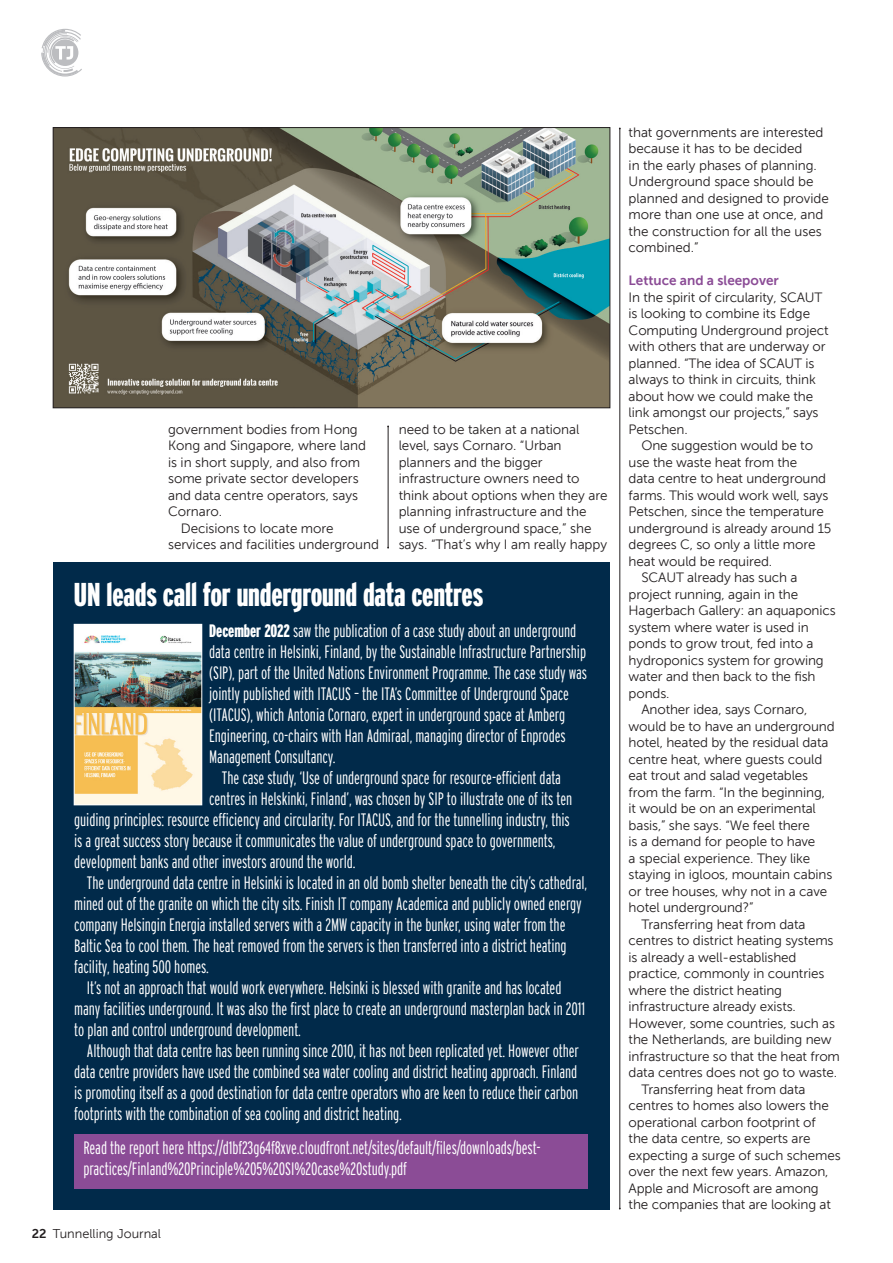
<style>
.page{position:relative;width:893px;height:1263px;background:#fff}
.page>*{position:absolute;margin:0;border:0;box-sizing:border-box;transform-origin:0 0}
.t1{font:900 33px "Interstate Compressed";letter-spacing:-.005em;color:#fff}
.t2{font:300 18px/21px "Interstate Compressed";letter-spacing:-.005em;color:#fff}
.t3{font:13.5px/16.5px "Museo Sans 300";letter-spacing:-.01em;color:#231f20}
.t4{font:13.5px "Museo Sans 700";color:#8b4c96}
.t5{font:12.75px "Museo Sans 300";color:#231f20}
.s1{font-weight:900}
.s2{font-family:"Museo Sans 700"}
</style>
<div class="page">
<svg style="left:41px;top:29px;width:41px;height:48px"></svg>
<div style="left:53px;top:562px;width:557px;height:648px;background:#012a4a"></div>
<img style="left:76px;top:626px;width:124px;height:177px">
<div style="left:74px;top:624px;width:128px;height:181px;border:1px solid #fff"></div>
<div style="left:74px;top:1134px;width:514px;height:54px;background:#8b4c96"></div>
<hr style="left:620px;top:128px;width:1px;height:1080px;background:#231f20">
<hr style="left:388px;top:426px;width:1px;height:122px;background:#231f20">
<img style="left:55px;top:129px;width:553px;height:277px">
<div style="left:53px;top:127px;width:557px;height:281px;border:1px solid #231f20"></div>
<p class="t3" style="left:168px;top:421px;width:199px">government bodies from Hong<br>Kong and Singapore, where land is in short supply, and also from some private sector developers and data centre operators, says<br>Cornaro.</p>
<p class="t3" style="left:168px;top:520px;width:212px;text-indent:13px">Decisions to locate more services and facilities underground</p>
<p class="t3" style="left:399px;top:421px;width:210px">need to be taken at a national level, says Cornaro. “Urban planners and the bigger infrastructure owners need to think about options when they are planning infrastructure and the use of underground space,” she says. “That’s why I am really happy</p>
<p class="t1" style="left:74px;top:576px;width:411px">UN leads call for underground data centres</p>
<p class="t2" style="left:209px;top:620px;width:379px"><span class="s1">December 2022</span> saw the publication of a case study about an underground data centre in Helsinki, Finland, by the Sustainable Infrastructure Partnership (SIP), part of the United Nations Environment Programme. The case study was jointly published with ITACUS – the ITA’s Committee of Underground Space (ITACUS), which Antonia Cornaro, expert in underground space at Amberg Engineering, co-chairs with Han Admiraal, managing director of Enprodes Management Consultancy.</p>
<p class="t2" style="left:222px;top:767px;width:341px">The case study, ‘Use of underground space for resource-efficient data</p>
<p class="t2" style="left:209px;top:788px;width:365px">centres in Helskinki, Finland’, was chosen by SIP to illustrate one of its ten</p>
<p class="t2" style="left:74px;top:809px;width:497px">guiding principles: resource efficiency and circularity. For ITACUS, and for the tunnelling industry, this</p>
<p class="t2" style="left:74px;top:830px;width:483px">is a great success story because it communicates the value of underground space to governments,</p>
<p class="t2" style="left:74px;top:851px;width:283px">development banks and other investors around the world.</p>
<p class="t2" style="left:74px;top:872px;width:515px;text-indent:13px">The underground data centre in Helsinki is located in an old bomb shelter beneath the city’s cathedral, mined out of the granite on which the city sits. Finish IT company Academica and publicly owned energy company Helsingin Energia installed servers with a 2MW capacity in the bunker, using water from the Baltic Sea to cool them. The heat removed from the servers is then transferred into a district heating facility, heating 500 homes.</p>
<p class="t2" style="left:74px;top:977px;width:513px;text-indent:13px">It’s not an approach that would work everywhere. Helsinki is blessed with granite and has located many facilities underground. It was also the first place to create an underground masterplan back in 2011 to plan and control underground development.</p>
<p class="t2" style="left:74px;top:1040px;width:506px;text-align:justify;text-indent:13px">Although that data centre has been running since 2010, it has not been replicated yet. However other data centre providers have used the combined sea water cooling and district heating approach. Finland is promoting itself as a good destination for data centre operators who are keen to reduce their carbon footprints with the combination of sea cooling and district heating.</p>
<p class="t2" style="left:83px;top:1137px;width:459px">Read the report here https://d1bf23g64f8xve.cloudfront.net/sites/default/files/downloads/best&shy;practices/Finland%20Principle%205%20SI%20case%20study.pdf</p>
<p class="t5" style="left:32px;top:1226px;width:131px"><span class="s2">22</span> Tunnelling Journal</p>
<p class="t3" style="left:629px;top:124px;width:202px">that governments are interested because it has to be decided<br>in the early phases of planning.<br>Underground space should be planned and designed to provide more than one use at once, and the construction for all the uses combined.”</p>
<p class="t4" style="left:629px;top:273px;width:152px">Lettuce and a sleepover</p>
<p class="t3" style="left:629px;top:289px;width:202px">In the spirit of circularity, SCAUT is looking to combine its Edge<br>Computing Underground project with others that are underway or planned. “The idea of SCAUT is always to think in circuits, think about how we could make the link amongst our projects,” says<br>Petschen.</p>
<p class="t3" style="left:629px;top:437px;width:204px;text-indent:13px">One suggestion would be to use the waste heat from the<br>data centre to heat underground farms. This would work well, says<br>Petschen, since the temperature underground is already around 15 degrees C, so only a little more heat would be required.</p>
<p class="t3" style="left:629px;top:569px;width:209px;text-indent:13px">SCAUT already has such a project running, again in the<br>Hagerbach Gallery: an aquaponics system where water is used in ponds to grow trout, fed into a hydroponics system for growing water and then back to the fish ponds.</p>
<p class="t3" style="left:629px;top:701px;width:207px;text-indent:13px">Another idea, says Cornaro, would be to have an underground hotel, heated by the residual data centre heat, where guests could eat trout and salad vegetables from the farm. “In the beginning, it would be on an experimental basis,” she says. “We feel there<br>is a demand for people to have<br>a special experience. They like staying in igloos, mountain cabins or tree houses, why not in a cave hotel underground?”</p>
<p class="t3" style="left:629px;top:916px;width:213px;text-indent:13px">Transferring heat from data centres to district heating systems is already a well-established practice, commonly in countries where the district heating infrastructure already exists.<br>However, some countries, such as the Netherlands, are building new infrastructure so that the heat from data centres does not go to waste.</p>
<p class="t3" style="left:629px;top:1081px;width:214px;text-indent:13px">Transferring heat from data centres to homes also lowers the operational carbon footprint of<br>the data centre, so experts are expecting a surge of such schemes over the next few years. Amazon,<br>Apple and Microsoft are among the companies that are looking at</p>
</div>
